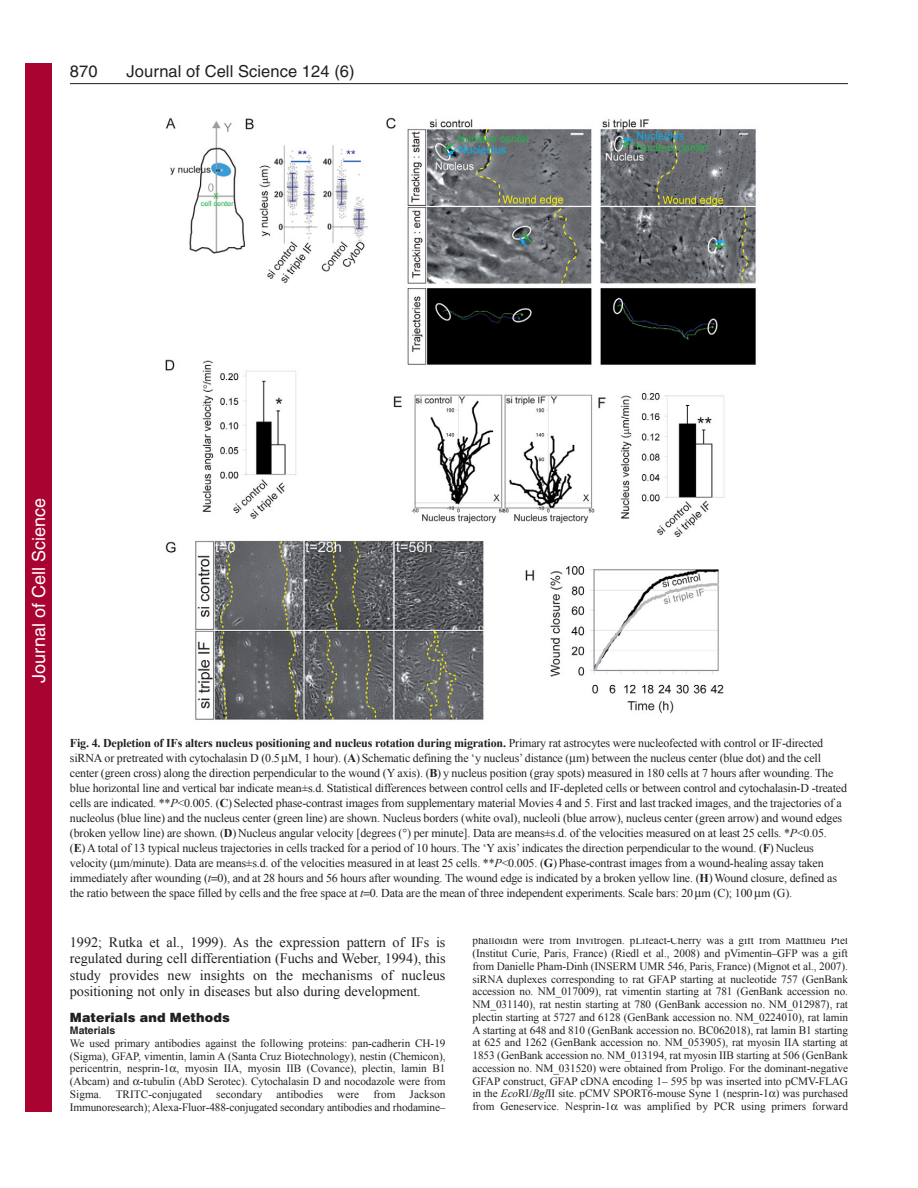
<style>
.page{position:relative;width:918px;height:1188px;background:#fff}
.page>*{position:absolute;margin:0;border:0;box-sizing:border-box;transform-origin:0 0}
.t1{font:18px "Helvetica";color:#fff}
.t2{font:16.5px "Helvetica";letter-spacing:.005em;color:#231f20}
.t3{font:14.25px/16.5px "Times New Roman";letter-spacing:-.005em;color:#231f20;text-align:justify}
.t4{font:900 12.75px "Helvetica";letter-spacing:.005em;color:#231f20}
.t5{font:12px/15px "Times New Roman";letter-spacing:-.015em;color:#231f20}
.t6{font:11.25px/12.8px "Times New Roman";letter-spacing:.005em;color:#231f20;text-align:justify}
.t7{font:700 10.5px "Helvetica";color:#231f20}
.s1{font-weight:700}
.s2{font-style:italic}
</style>
<div class="page">
<hr style="left:70px;top:83px;width:778px;height:1px;background:#231f20">
<img style="left:165px;top:117px;width:591px;height:604px">
<div style="left:26px;top:64px;width:26px;height:1048px;background:#a90332"></div>
<h2 class="t2" style="left:70px;top:65px;width:29px">870</h2>
<h2 class="t2" style="left:127px;top:65px;width:230px">Journal of Cell Science 124 (6)</h2>
<h1 class="t1" style="left:28px;top:683px;width:186px;rotate:-90deg">Journal of Cell Science</h1>
<p class="t5" style="left:70px;top:735px;width:779px"><span class="s1">Fig. 4. Depletion of IFs alters nucleus positioning and nucleus rotation during migration.</span> Primary rat astrocytes were nucleofected with control or IF-directed siRNA or pretreated with cytochalasin D (0.5 M, 1 hour). (<span class="s1">A</span>) Schematic defining the ‘y nucleus’ distance ( m) between the nucleus center (blue dot) and the cell center (green cross) along the direction perpendicular to the wound (Y axis). (<span class="s1">B</span>) y nucleus position (gray spots) measured in 180 cells at 7 hours after wounding. The blue horizontal line and vertical bar indicate mean±s.d. Statistical differences between control cells and IF-depleted cells or between control and cytochalasin-D -treated cells are indicated. **<span class="s2">P</span>&lt;0.005. (<span class="s1">C</span>) Selected phase-contrast images from supplementary material Movies 4 and 5. First and last tracked images, and the trajectories of a nucleolus (blue line) and the nucleus center (green line) are shown. Nucleus borders (white oval), nucleoli (blue arrow), nucleus center (green arrow) and wound edges (broken yellow line) are shown. (<span class="s1">D</span>) Nucleus angular velocity [degrees (°) per minute]. Data are means±s.d. of the velocities measured on at least 25 cells. *<span class="s2">P</span>&lt;0.05.<br>(<span class="s1">E</span>) A total of 13 typical nucleus trajectories in cells tracked for a period of 10 hours. The ‘Y axis’ indicates the direction perpendicular to the wound. (<span class="s1">F</span>) Nucleus velocity ( m/minute). Data are means±s.d. of the velocities measured in at least 25 cells. **<span class="s2">P</span>&lt;0.005. (<span class="s1">G</span>) Phase-contrast images from a wound-healing assay taken immediately after wounding (<span class="s2">t</span> 0), and at 28 hours and 56 hours after wounding. The wound edge is indicated by a broken yellow line. (<span class="s1">H</span>) Wound closure, defined as the ratio between the space filled by cells and the free space at <span class="s2">t</span> 0. Data are the mean of three independent experiments. Scale bars: 20 m (C); 100 m (G).</p>
<p class="t3" style="left:70px;top:933px;width:377px">1992; Rutka et al., 1999). As the expression pattern of IFs is regulated during cell differentiation (Fuchs and Weber, 1994), this study provides new insights on the mechanisms of nucleus positioning not only in diseases but also during development.</p>
<p class="t4" style="left:70px;top:1012px;width:161px">Materials and Methods</p>
<p class="t7" style="left:70px;top:1027px;width:47px">Materials</p>
<p class="t6" style="left:70px;top:1037px;width:377px">We used primary antibodies against the following proteins: pan-cadherin CH-19 (Sigma), GFAP, vimentin, lamin A (Santa Cruz Biotechnology), nestin (Chemicon), pericentrin, nesprin-1 , myosin IIA, myosin IIB (Covance), plectin, lamin B1 (Abcam) and -tubulin (AbD Serotec). Cytochalasin D and nocodazole were from Sigma. TRITC-conjugated</p>
<p class="t6" style="left:70px;top:1088px;width:377px;text-align:right">Jackson<br>Immunoresearch); Alexa-Fluor-488-conjugated secondary antibodies and rhodamine–</p>
<p class="t6" style="left:216px;top:1088px;width:48px">secondary</p>
<p class="t6" style="left:276px;top:1088px;width:48px">antibodies</p>
<p class="t6" style="left:337px;top:1088px;width:24px">were</p>
<p class="t6" style="left:373px;top:1088px;width:24px">from</p>
<p class="t6" style="left:473px;top:934px;width:377px">phalloidin were from Invitrogen. pLifeact-Cherry was a gift from Matthieu Piel (Institut Curie, Paris, France) (Riedl et al., 2008) and pVimentin–GFP was a gift from Danielle Pham-Dinh (INSERM UMR 546, Paris, France) (Mignot et al., 2007). siRNA duplexes corresponding to rat GFAP starting at nucleotide 757 (GenBank accession no. NM_017009), rat vimentin starting at 781 (GenBank accession no.<br>NM_031140), rat nestin starting at 780 (GenBank accession no. NM_012987), rat plectin starting at 5727 and 6128 (GenBank accession no. NM_0224010), rat lamin A starting at 648 and 810 (GenBank accession no. BC062018), rat lamin B1 starting at 625 and 1262 (GenBank accession no. NM_053905), rat myosin IIA starting at 1853 (GenBank accession no. NM_013194, rat myosin IIB starting at 506 (GenBank accession no. NM_031520) were obtained from Proligo. For the dominant-negative GFAP construct, GFAP cDNA encoding 1– 595 bp was inserted into pCMV-FLAG in the <span class="s2">Eco</span>RI/<span class="s2">Bgl</span>II site. pCMV SPORT6-mouse Syne 1 (nesprin-1 ) was purchased from Geneservice. Nesprin-1 was amplified by PCR using primers forward</p>
</div>
